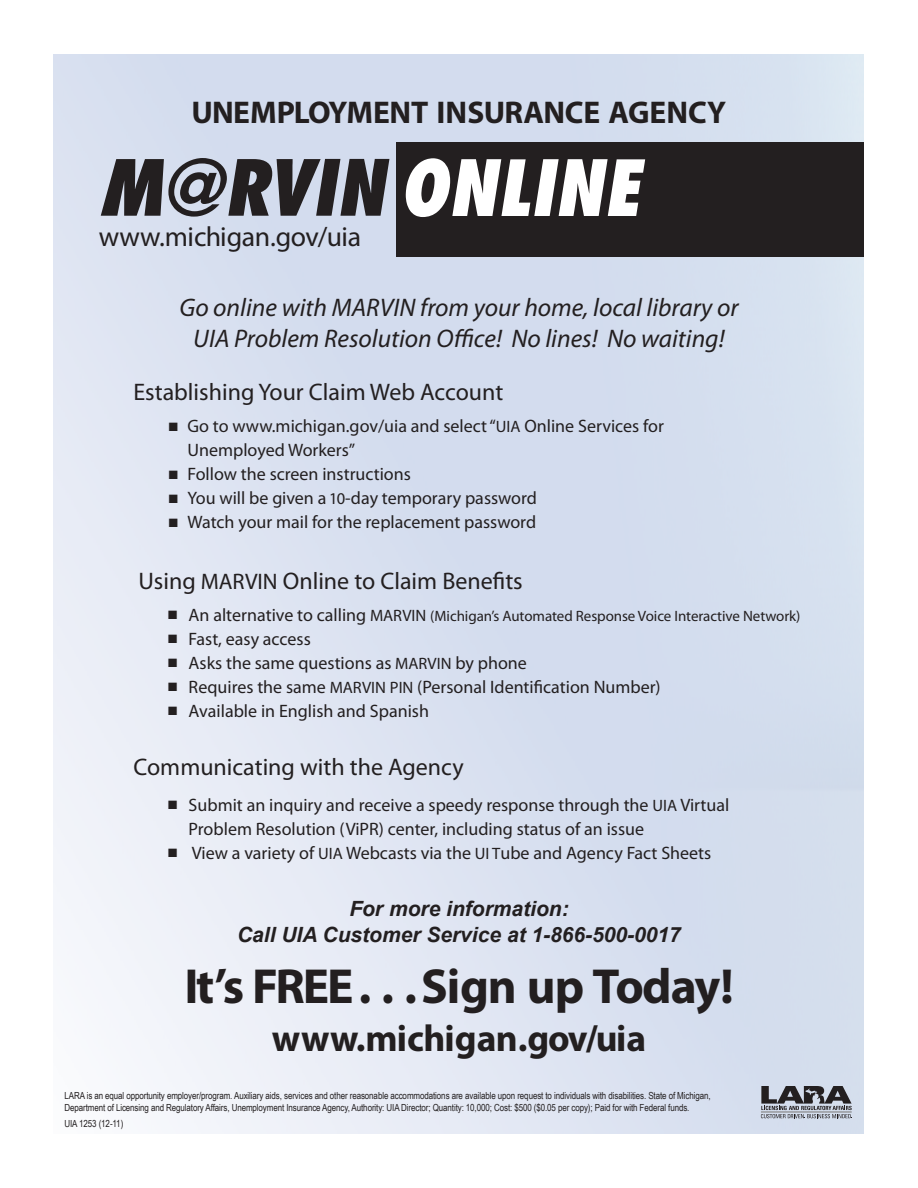
<style>
.page{position:relative;width:918px;height:1188px;background:#fff}
.page>*{position:absolute;margin:0;border:0;box-sizing:border-box;transform-origin:0 0}
.t1{font:italic 800 75.15px "Fujiyama";color:#231f20}
.t2{font:700 49.5px "Myriad Pro";letter-spacing:-.04em;color:#231f20}
.t3{font:700 37.5px "Myriad Pro";letter-spacing:-.02em;color:#231f20}
.t4{font:700 31.5px "Myriad Pro";letter-spacing:-.01em;color:#231f20}
.t5{font:27.75px "Myriad Pro";letter-spacing:-.02em;color:#231f20}
.t6{font:italic 25.5px/30.6px "Myriad Pro";color:#231f20;text-align:center}
.t7{font:24px "Myriad Pro";color:#231f20}
.t8{font:italic 700 21px/25.2px "Arial";color:#231f20;text-align:center}
.t9{font:18px/24px "Myriad Pro";color:#231f20}
.t10{font:15px "Myriad Pro";letter-spacing:-.005em;color:#231f20}
.t11{font:12px "Dixieland Normal";color:#231f20}
.t12{font:9.75px/11.7px "Arial Narrow";letter-spacing:-.01em;color:#231f20}
.s1{color:#fff}
.s2{font-size:16.5px}
.s3{font-size:22.5px}
.s4{font-size:18px}
</style>
<div class="page">
<img style="left:54px;top:54px;width:492px;height:1080px">
<div style="left:397px;top:142px;width:467px;height:115px;background:#231f20"></div>
<svg style="left:761px;top:1086px;width:91px;height:33px;background:#81848d"></svg>
<hr style="left:761px;top:1111px;width:91px;height:2px;background:#939598">
<p class="t4" style="left:191px;top:92px;width:536px">UNEMPLOYMENT INSURANCE AGENCY</p>
<p class="t1" style="left:100px;top:139px;width:543px">M@RVIN <span class="s1">ONLINE</span></p>
<p class="t5" style="left:99px;top:220px;width:264px">www.michigan.gov/uia</p>
<p class="t6" style="left:179px;top:292px;width:561px">Go online with MARVIN from your home, local library or<br>UIA Problem Resolution Office! No lines! No waiting!</p>
<p class="t7" style="left:134px;top:377px;width:371px">Establishing Your Claim Web Account</p>
<p class="t9" style="left:188px;top:414px;width:478px">Go to www.michigan.gov/uia and select “<span class="s2">UIA</span> Online Services for<br>Unemployed Workers”</p>
<p class="t9" style="left:188px;top:462px;width:225px">Follow the screen instructions</p>
<p class="t9" style="left:188px;top:486px;width:351px">You will be given a <span class="s2">10</span>-day temporary password</p>
<p class="t9" style="left:188px;top:510px;width:350px">Watch your mail for the replacement password</p>
<p class="t7" style="left:139px;top:566px;width:386px">Using <span class="s3">MARVIN</span> Online to Claim Benefits</p>
<p class="t11" style="left:169px;top:421px;width:11px">N</p>
<p class="t11" style="left:169px;top:469px;width:11px">N</p>
<p class="t11" style="left:169px;top:493px;width:11px">N</p>
<p class="t11" style="left:169px;top:517px;width:11px">N</p>
<p class="t11" style="left:168px;top:609px;width:11px">N</p>
<p class="t11" style="left:168px;top:633px;width:11px">N</p>
<p class="t11" style="left:168px;top:657px;width:11px">N</p>
<p class="t11" style="left:168px;top:681px;width:11px">N</p>
<p class="t11" style="left:168px;top:705px;width:11px">N</p>
<p class="t10" style="left:189px;top:607px;width:613px"><span class="s4">An alternative to calling</span> <span class="s2">MARVIN</span> (Michigan’s Automated Response Voice Interactive Network)</p>
<p class="t9" style="left:189px;top:627px;width:124px">Fast, easy access</p>
<p class="t9" style="left:189px;top:651px;width:340px">Asks the same questions as <span class="s2">MARVIN</span> by phone</p>
<p class="t9" style="left:189px;top:675px;width:474px">Requires the same <span class="s2">MARVIN PIN</span> (Personal Identification Number)</p>
<p class="t9" style="left:189px;top:699px;width:242px">Available in English and Spanish</p>
<p class="t7" style="left:134px;top:752px;width:332px">Communicating with the Agency</p>
<p class="t11" style="left:168px;top:799px;width:11px">N</p>
<p class="t11" style="left:168px;top:847px;width:11px">N</p>
<p class="t9" style="left:189px;top:792px;width:542px">Submit an inquiry and receive a speedy response through the <span class="s2">UIA</span> Virtual<br>Problem Resolution (ViPR) center, including status of an issue</p>
<p class="t9" style="left:192px;top:840px;width:521px">View a variety of <span class="s2">UIA</span> Webcasts via the <span class="s2">UI T</span>ube and Agency Fact Sheets</p>
<p class="t8" style="left:237px;top:897px;width:445px">For more information:<br>Call UIA Customer Service at 1-866-500-0017</p>
<p class="t2" style="left:184px;top:954px;width:551px">It’s FREE. . .Sign up Today!</p>
<p class="t3" style="left:272px;top:1014px;width:376px">www.michigan.gov/uia</p>
<p class="t12" style="left:64px;top:1089px;width:648px">LARA is an equal opportunity employer/program. Auxiliary aids, services and other reasonable accommodations are available upon request to individuals with disabilities. State of Michigan,<br>Department of Licensing and Regulatory Affairs, Unemployment Insurance Agency, Authority: UIA Director; Quantity: 10,000; Cost: $500 ($0.05 per copy); Paid for with Federal funds.</p>
<p class="t12" style="left:64px;top:1117px;width:60px">UIA 1253 (12-11)</p>
</div>
